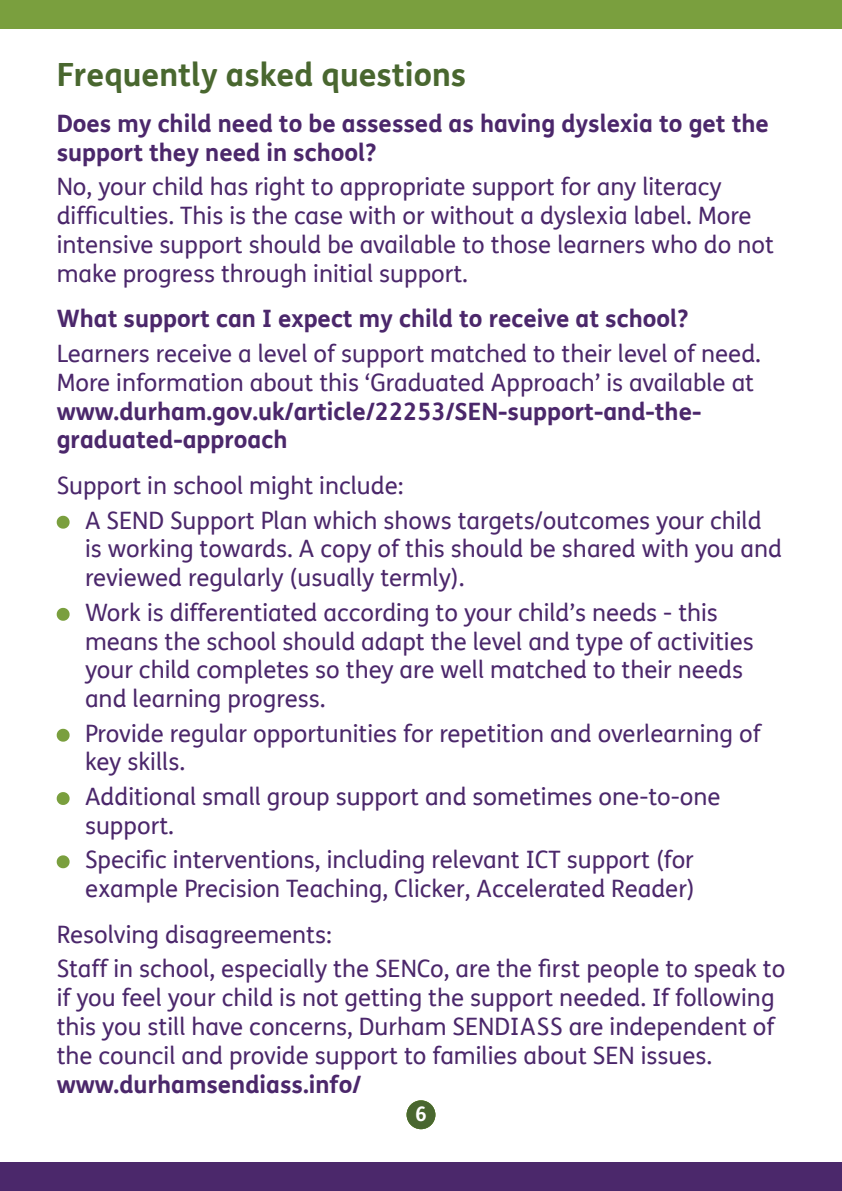
<style>
.page{position:relative;width:842px;height:1191px;background:#fff}
.page>*{position:absolute;margin:0;border:0;box-sizing:border-box;transform-origin:0 0}
.t1{font:700 32px "FS Me";color:#49672f}
.Body_12pt_PURPLE{font:24px/28.8px "FS Me";color:#4b276b}
.Body_12pt_PURPLE-2{font:700 24px/28.8px "FS Me";color:#4b276b}
.t2{font:700 20px "FS Me";color:#fff}
.s1{font-weight:700}
</style>
<div class="page">
<div style="left:407px;top:1100px;width:28px;height:29px;background:#49672f;border-radius:50%"></div>
<div style="left:0;top:1162px;width:842px;height:29px;background:#4b286b"></div>
<div style="left:0;top:0;width:842px;height:28px;background:#7a9f3e"></div>
<svg style="left:57px;top:516px;width:13px;height:12px"></svg>
<svg style="left:57px;top:608px;width:13px;height:13px"></svg>
<svg style="left:57px;top:729px;width:13px;height:12px"></svg>
<svg style="left:57px;top:792px;width:13px;height:13px"></svg>
<svg style="left:57px;top:855px;width:13px;height:13px"></svg>
<h2 class="t1" style="left:57px;top:55px;width:411px">Frequently asked questions</h2>
<p class="Body_12pt_PURPLE-2" style="left:57px;top:109px;width:714px">Does my child need to be assessed as having dyslexia to get the support they need in school?</p>
<p class="Body_12pt_PURPLE" style="left:57px;top:173px;width:719px">No, your child has right to appropriate support for any literacy difficulties. This is the case with or without a dyslexia label. More intensive support should be available to those learners who do not make progress through initial support.</p>
<p class="Body_12pt_PURPLE-2" style="left:57px;top:304px;width:633px">What support can I expect my child to receive at school?</p>
<p class="Body_12pt_PURPLE" style="left:57px;top:340px;width:706px">Learners receive a level of support matched to their level of need.<br>More information about this ‘Graduated Approach’ is available at <span class="s1">www.durham.gov.uk/article/22253/SEN-support-and-the&shy;graduated-approach</span></p>
<p class="Body_12pt_PURPLE" style="left:57px;top:472px;width:348px">Support in school might include:</p>
<p class="Body_12pt_PURPLE" style="left:85px;top:506px;width:698px">A SEND Support Plan which shows targets/outcomes your child is working towards. A copy of this should be shared with you and reviewed regularly (usually termly).</p>
<p class="Body_12pt_PURPLE" style="left:85px;top:598px;width:670px">Work is differentiated according to your child’s needs - this means the school should adapt the level and type of activities your child completes so they are well matched to their needs and learning progress.</p>
<p class="Body_12pt_PURPLE" style="left:85px;top:719px;width:677px">Provide regular opportunities for repetition and overlearning of key skills.</p>
<p class="Body_12pt_PURPLE" style="left:85px;top:782px;width:637px">Additional small group support and sometimes one-to-one support.</p>
<p class="Body_12pt_PURPLE" style="left:85px;top:846px;width:611px">Specific interventions, including relevant ICT support (for example Precision Teaching, Clicker, Accelerated Reader)</p>
<p class="Body_12pt_PURPLE" style="left:57px;top:920px;width:277px">Resolving disagreements:</p>
<p class="Body_12pt_PURPLE" style="left:57px;top:955px;width:730px">Staff in school, especially the SENCo, are the first people to speak to if you feel your child is not getting the support needed. If following this you still have concerns, Durham SENDIASS are independent of the council and provide support to families about SEN issues. <span class="s1">www.durhamsendiass.info/</span></p>
<p class="t2" style="left:415px;top:1101px;width:13px">36</p>
</div>
